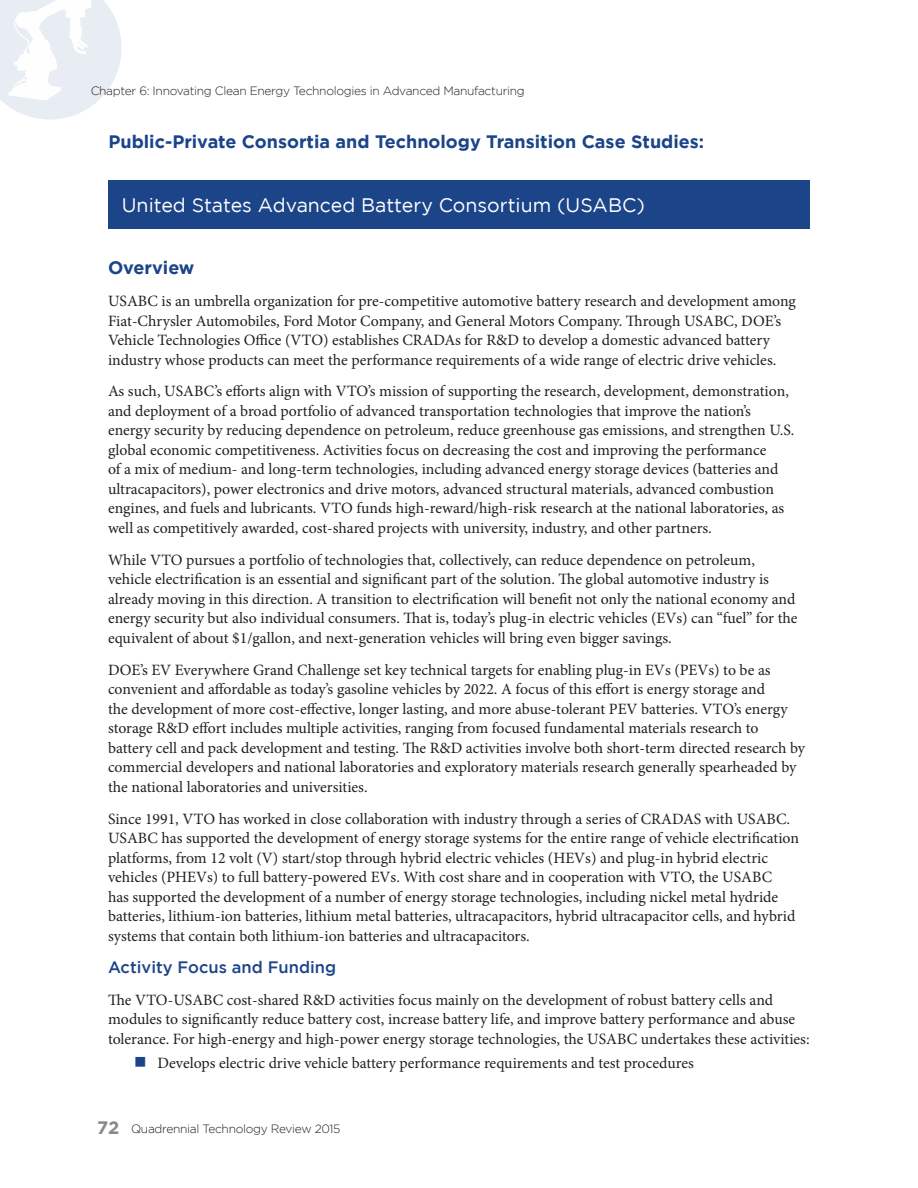
<style>
.page{position:relative;width:918px;height:1188px;background:#fff}
.page>*{position:absolute;margin:0;border:0;box-sizing:border-box;transform-origin:0 0}
.Sidebar_header{font:19.5px "Gotham";color:#fff}
.Header_One{font:700 18px "Gotham";color:#1b4489}
.Header_Two{font:500 16.5px "Gotham";color:#1b4489}
.Body_Text{font:15.75px/19.5px "Minion Pro";color:#231f20}
.Bullet_Text{font:15.75px "Minion Pro";color:#231f20}
.t1{font:300 12px "Gotham";letter-spacing:-.025em;color:#231f20}
.s1{color:#1b4489}
.s2{font-weight:700;font-size:18px;color:#8a888a}
</style>
<div class="page">
<svg style="left:0;top:0;width:122px;height:120px"></svg>
<div style="left:108px;top:181px;width:702px;height:48px;background:#1b4489"></div>
<p class="t1" style="left:91px;top:84px;width:436px">Chapter 6: Innovating Clean Energy Technologies in Advanced Manufacturing</p>
<p class="Header_One" style="left:108px;top:131px;width:597px">Public-Private Consortia and Technology Transition Case Studies:</p>
<p class="Sidebar_header" style="left:122px;top:194px;width:525px">United States Advanced Battery Consortium (USABC)</p>
<p class="Header_One" style="left:108px;top:257px;width:88px">Overview</p>
<p class="Body_Text" style="left:108px;top:291px;width:689px">USABC is an umbrella organization for pre-competitive automotive battery research and development among Fiat-Chrysler Automobiles, Ford Motor Company, and General Motors Company. Through USABC, DOE’s Vehicle Technologies Office (VTO) establishes CRADAs for R&amp;D to develop a domestic advanced battery industry whose products can meet the performance requirements of a wide range of electric drive vehicles.</p>
<p class="Body_Text" style="left:108px;top:382px;width:688px">As such, USABC’s efforts align with VTO’s mission of supporting the research, development, demonstration, and deployment of a broad portfolio of advanced transportation technologies that improve the nation’s energy security by reducing dependence on petroleum, reduce greenhouse gas emissions, and strengthen U.S. global economic competitiveness. Activities focus on decreasing the cost and improving the performance<br>of a mix of medium- and long-term technologies, including advanced energy storage devices (batteries and ultracapacitors), power electronics and drive motors, advanced structural materials, advanced combustion engines, and fuels and lubricants. VTO funds high-reward/high-risk research at the national laboratories, as well as competitively awarded, cost-shared projects with university, industry, and other partners.</p>
<p class="Body_Text" style="left:108px;top:550px;width:691px">While VTO pursues a portfolio of technologies that, collectively, can reduce dependence on petroleum, vehicle electrification is an essential and significant part of the solution. The global automotive industry is already moving in this direction. A transition to electrification will benefit not only the national economy and energy security but also individual consumers. That is, today’s plug-in electric vehicles (EVs) can “fuel” for the equivalent of about $1/gallon, and next-generation vehicles will bring even bigger savings.</p>
<p class="Body_Text" style="left:108px;top:660px;width:699px">DOE’s EV Everywhere Grand Challenge set key technical targets for enabling plug-in EVs (PEVs) to be as convenient and affordable as today’s gasoline vehicles by 2022. A focus of this effort is energy storage and<br>the development of more cost-effective, longer lasting, and more abuse-tolerant PEV batteries. VTO’s energy storage R&amp;D effort includes multiple activities, ranging from focused fundamental materials research to battery cell and pack development and testing. The R&amp;D activities involve both short-term directed research by commercial developers and national laboratories and exploratory materials research generally spearheaded by the national laboratories and universities.</p>
<p class="Body_Text" style="left:108px;top:809px;width:693px">Since 1991, VTO has worked in close collaboration with industry through a series of CRADAS with USABC.<br>USABC has supported the development of energy storage systems for the entire range of vehicle electrification platforms, from 12 volt (V) start/stop through hybrid electric vehicles (HEVs) and plug-in hybrid electric vehicles (PHEVs) to full battery-powered EVs. With cost share and in cooperation with VTO, the USABC<br>has supported the development of a number of energy storage technologies, including nickel metal hydride batteries, lithium-ion batteries, lithium metal batteries, ultracapacitors, hybrid ultracapacitor cells, and hybrid systems that contain both lithium-ion batteries and ultracapacitors.</p>
<p class="Header_Two" style="left:108px;top:958px;width:230px">Activity Focus and Funding</p>
<p class="Body_Text" style="left:108px;top:990px;width:703px">The VTO-USABC cost-shared R&amp;D activities focus mainly on the development of robust battery cells and modules to significantly reduce battery cost, increase battery life, and improve battery performance and abuse tolerance. For high-energy and high-power energy storage technologies, the USABC undertakes these activities:</p>
<p class="Bullet_Text" style="left:135px;top:1052px;width:560px"><span class="s1">■</span> Develops electric drive vehicle battery performance requirements and test procedures</p>
<p class="t1" style="left:97px;top:1122px;width:245px"><span class="s2">72</span> Quadrennial Technology Review 2015</p>
</div>
